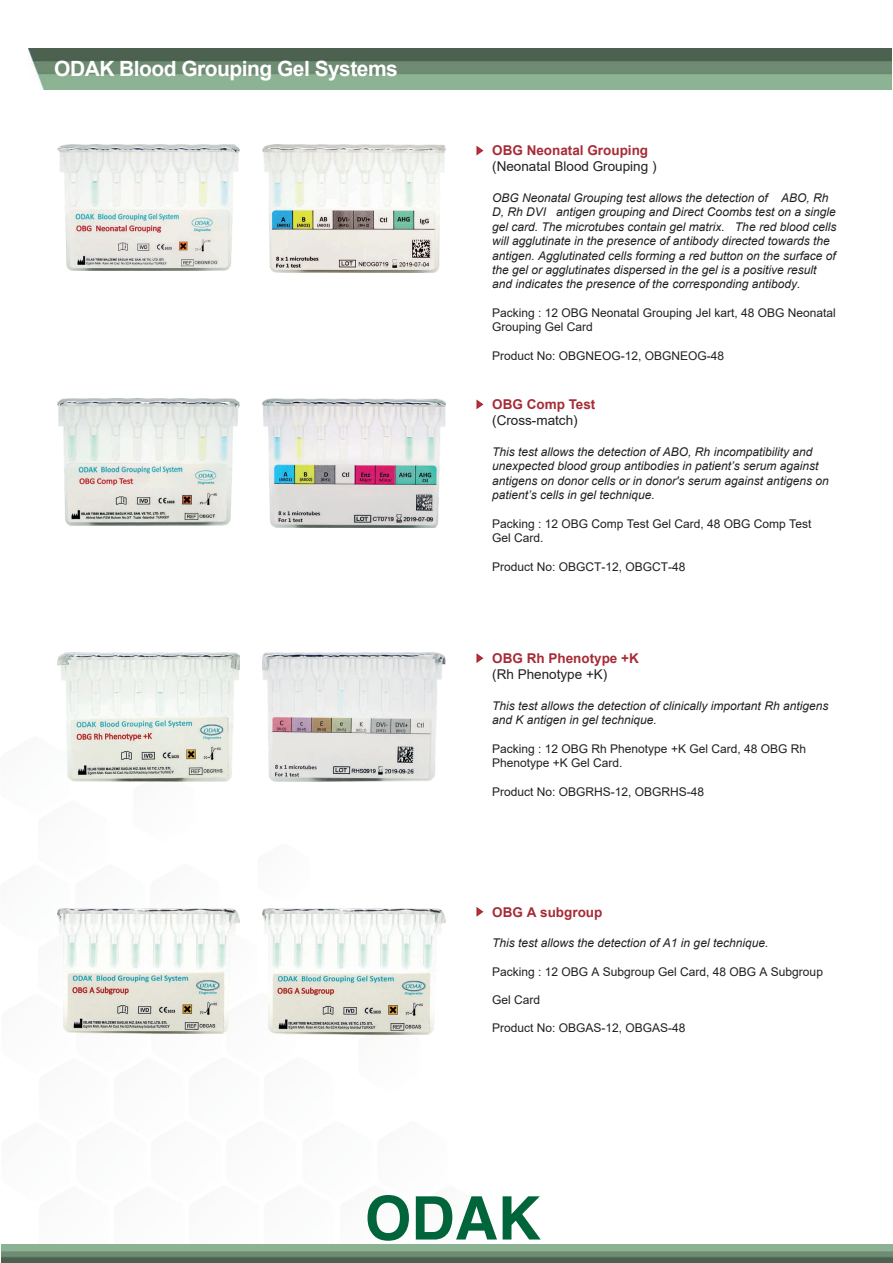
<style>
.page{position:relative;width:893px;height:1263px;background:#fff}
.page>*{position:absolute;margin:0;border:0;box-sizing:border-box;transform-origin:0 0}
.t1{font:700 60px "Helvetica";color:#00653b}
.t2{font:700 21px "Arial";letter-spacing:-.025em;color:#fff}
.t3{font:700 13.5px "Arial";color:#a62c37}
.t4{font:13.5px "Arial";color:#231f20}
.t5{font:italic 12px/14.4px "Arial";color:#231f20}
.t6{font:12px/14.4px "Arial";color:#231f20}
</style>
<div class="page">
<img style="left:1px;top:781px;width:483px;height:482px">
<img style="left:58px;top:144px;width:182px;height:127px">
<img style="left:262px;top:144px;width:183px;height:129px">
<svg style="left:476px;top:145px;width:8px;height:11px"></svg>
<img style="left:58px;top:398px;width:182px;height:128px">
<img style="left:262px;top:398px;width:183px;height:130px">
<svg style="left:476px;top:399px;width:8px;height:11px"></svg>
<img style="left:58px;top:653px;width:182px;height:128px">
<img style="left:262px;top:652px;width:183px;height:129px">
<svg style="left:476px;top:653px;width:8px;height:10px"></svg>
<img style="left:58px;top:908px;width:182px;height:126px">
<img style="left:262px;top:908px;width:183px;height:126px">
<svg style="left:475px;top:906px;width:9px;height:12px"></svg>
<img style="left:29px;top:48px;width:863px;height:42px">
<img style="left:1px;top:1245px;width:892px;height:17px">
<h2 class="t2" style="left:54px;top:54px;width:345px">ODAK Blood Grouping Gel Systems</h2>
<p class="t3" style="left:492px;top:141px;width:158px">OBG Neonatal Grouping</p>
<p class="t4" style="left:492px;top:157px;width:166px">(Neonatal Blood Grouping )</p>
<p class="t5" style="left:492px;top:191px;width:346px">OBG Neonatal Grouping test allows the detection of ABO, Rh D, Rh DVI antigen grouping and Direct Coombs test on a single gel card. The microtubes contain gel matrix. The red blood cells will agglutinate in the presence of antibody directed towards the antigen. Agglutinated cells forming a red button on the surface of the gel or agglutinates dispersed in the gel is a positive result and indicates the presence of the corresponding antibody.</p>
<p class="t6" style="left:492px;top:306px;width:345px">Packing : 12 OBG Neonatal Grouping Jel kart, 48 OBG Neonatal<br>Grouping Gel Card</p>
<p class="t6" style="left:492px;top:349px;width:234px">Product No: OBGNEOG-12, OBGNEOG-48</p>
<p class="t3" style="left:492px;top:394px;width:105px">OBG Comp Test</p>
<p class="t4" style="left:492px;top:411px;width:87px">(Cross-match)</p>
<p class="t5" style="left:492px;top:445px;width:338px">This test allows the detection of ABO, Rh incompatibility and unexpected blood group antibodies in patient’s serum against antigens on donor cells or in donor's serum against antigens on patient’s cells in gel technique.</p>
<p class="t6" style="left:492px;top:517px;width:321px">Packing : 12 OBG Comp Test Gel Card, 48 OBG Comp Test<br>Gel Card.</p>
<p class="t6" style="left:492px;top:560px;width:195px">Product No: OBGCT-12, OBGCT-48</p>
<p class="t3" style="left:492px;top:649px;width:148px">OBG Rh Phenotype +K</p>
<p class="t4" style="left:492px;top:665px;width:117px">(Rh Phenotype +K)</p>
<p class="t5" style="left:492px;top:698px;width:338px">This test allows the detection of clinically important Rh antigens and K antigen in gel technique.</p>
<p class="t6" style="left:492px;top:741px;width:315px">Packing : 12 OBG Rh Phenotype +K Gel Card, 48 OBG Rh<br>Phenotype +K Gel Card.</p>
<p class="t6" style="left:492px;top:784px;width:214px">Product No: OBGRHS-12, OBGRHS-48</p>
<p class="t3" style="left:492px;top:902px;width:112px">OBG A subgroup</p>
<p class="t5" style="left:492px;top:936px;width:278px">This test allows the detection of A1 in gel technique.</p>
<p class="t6" style="left:492px;top:964px;width:332px">Packing : 12 OBG A Subgroup Gel Card, 48 OBG A Subgroup</p>
<p class="t6" style="left:492px;top:992px;width:50px">Gel Card</p>
<p class="t6" style="left:492px;top:1020px;width:195px">Product No: OBGAS-12, OBGAS-48</p>
<h1 class="t1" style="left:365px;top:1170px;width:178px">ODAK</h1>
</div>
